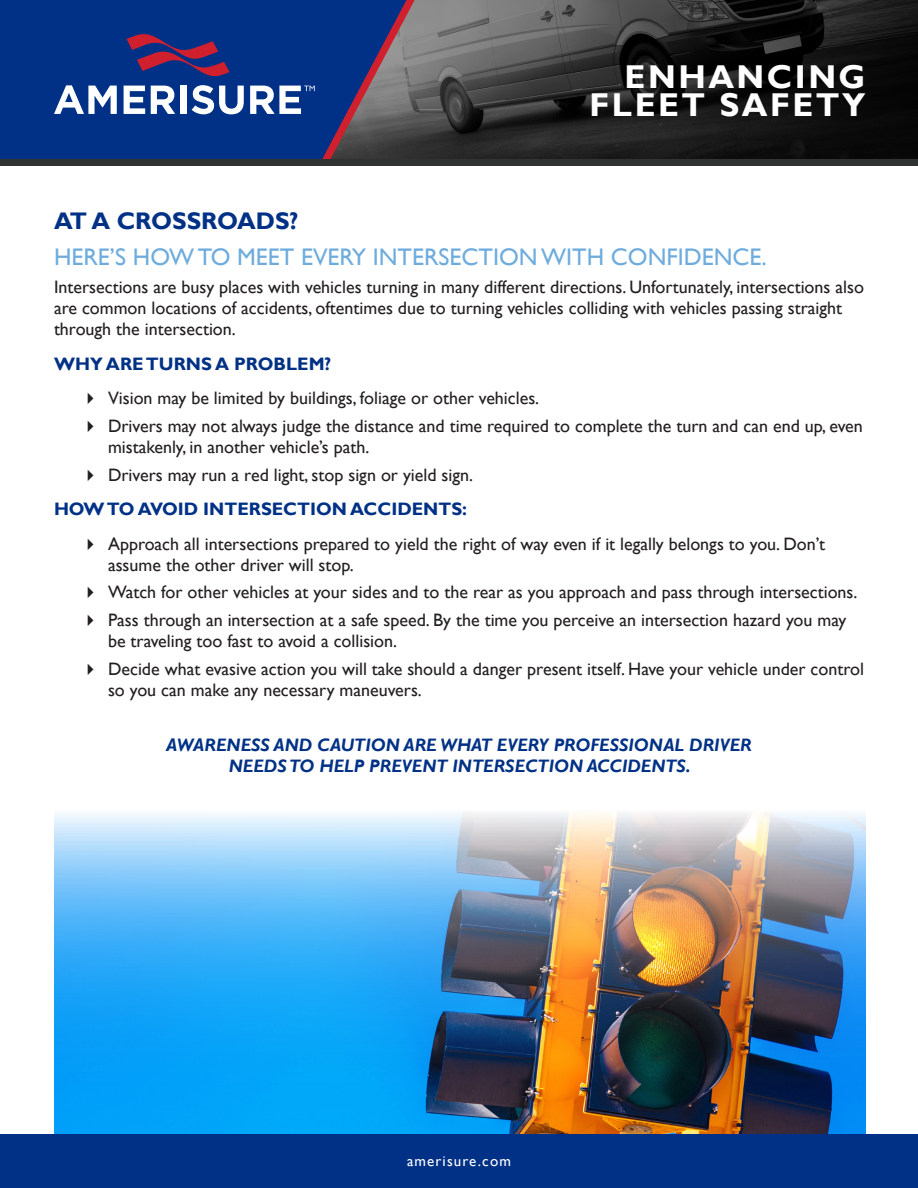
<style>
.page{position:relative;width:918px;height:1188px;background:#fff}
.page>*{position:absolute;margin:0;border:0;box-sizing:border-box;transform-origin:0 0}
.t1{font:700 33px/28.5px "Gill Sans";letter-spacing:.075em;color:#fff;text-align:right}
.t2{font:24px/36px "Gill Sans";color:#6eacdd}
.t3{font:18px/21px "Gill Sans";color:#231f20}
.t4{font:italic 700 18px/21px "Gill Sans";color:#003186;text-align:center}
.t5{font:700 18px "Gill Sans";color:#003186}
.t6{font:15px "Gill Sans";letter-spacing:.075em;color:#fff}
.s1{font-weight:700;color:#003186}
</style>
<div class="page">
<svg style="left:422px;top:0;width:496px;height:159px;background:#2a2a2a"></svg>
<div style="left:0;top:1134px;width:918px;height:54px;background:#003186"></div>
<div style="left:0;top:0;width:250px;height:159px;background:#003186"></div>
<svg style="left:54px;top:85px;width:63px;height:29px"></svg>
<svg style="left:124px;top:27px;width:120px;height:87px"></svg>
<svg style="left:250px;top:0;width:172px;height:159px;background:#30477d"></svg>
<div style="left:0;top:159px;width:918px;height:6px;background:#313232"></div>
<img style="left:54px;top:813px;width:812px;height:321px">
<h1 class="t1" style="left:590px;top:63px;width:277px">ENHANCING<br>FLEET SAFETY</h1>
<p class="t2" style="left:54px;top:204px;width:714px"><span class="s1">AT A CROSSROADS?<br></span>HERE’S HOW TO MEET EVERY INTERSECTION WITH CONFIDENCE.</p>
<p class="t3" style="left:54px;top:277px;width:811px">Intersections are busy places with vehicles turning in many different directions. Unfortunately, intersections also are common locations of accidents, oftentimes due to turning vehicles colliding with vehicles passing straight through the intersection.</p>
<p class="t5" style="left:54px;top:353px;width:279px">WHY ARE TURNS A PROBLEM?</p>
<p class="t3" style="left:108px;top:388px;width:433px">Vision may be limited by buildings, foliage or other vehicles.</p>
<p class="t3" style="left:108px;top:416px;width:756px">Drivers may not always judge the distance and time required to complete the turn and can end up, even mistakenly, in another vehicle’s path.</p>
<p class="t3" style="left:108px;top:464px;width:367px">Drivers may run a red light, stop sign or yield sign.</p>
<p class="t5" style="left:54px;top:498px;width:415px">HOW TO AVOID INTERSECTION ACCIDENTS:</p>
<p class="t3" style="left:108px;top:533px;width:719px">Approach all intersections prepared to yield the right of way even if it legally belongs to you. Don’t assume the other driver will stop.</p>
<p class="t3" style="left:108px;top:582px;width:751px">Watch for other vehicles at your sides and to the rear as you approach and pass through intersections.</p>
<p class="t3" style="left:108px;top:610px;width:740px">Pass through an intersection at a safe speed. By the time you perceive an intersection hazard you may be traveling too fast to avoid a collision.</p>
<p class="t3" style="left:108px;top:659px;width:758px">Decide what evasive action you will take should a danger present itself. Have your vehicle under control so you can make any necessary maneuvers.</p>
<p class="t4" style="left:166px;top:735px;width:587px">AWARENESS AND CAUTION ARE WHAT EVERY PROFESSIONAL DRIVER<br>NEEDS TO HELP PREVENT INTERSECTION ACCIDENTS.</p>
<p class="t6" style="left:407px;top:1152px;width:105px">amerisure.com</p>
</div>
